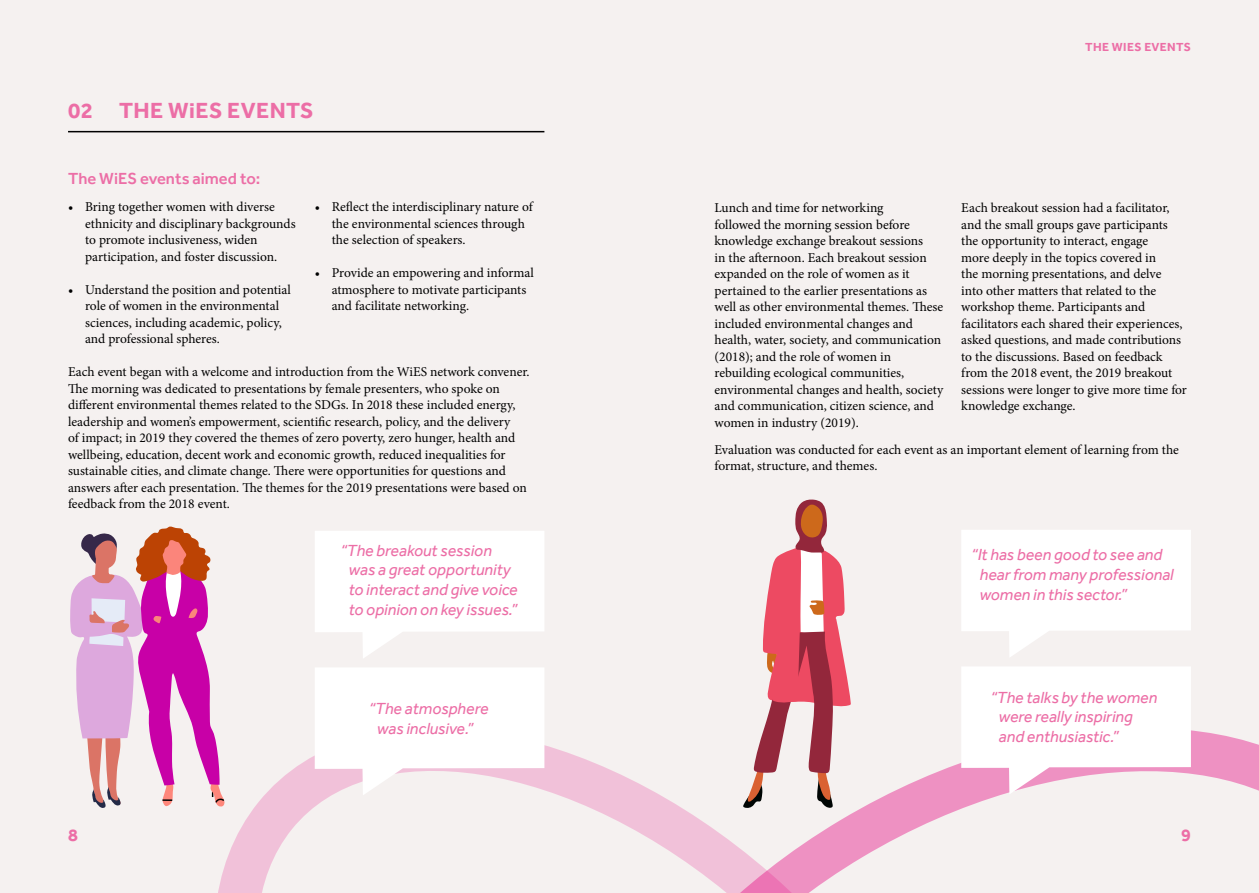
<style>
.page{position:relative;width:1259px;height:893px;background:#f5f1f0}
.page>*{position:absolute;margin:0;border:0;box-sizing:border-box;transform-origin:0 0}
.t1{font:700 22.5px "Effra";letter-spacing:.02em;color:#ec6ea6}
.t2{font:700 18px "Effra";color:#ec6ea6}
.t3{font:italic 16.5px/19.8px "Effra";color:#ec6ea6}
.t4{font:500 16.5px "Effra";color:#ec6ea6}
.t5{font:13.5px/16.5px "Minion Pro";color:#000}
.t6{font:700 12px "Effra";letter-spacing:.03em;color:#ec6ea6}
</style>
<div class="page">
<svg style="left:1191px;top:730px;width:68px;height:61px"></svg>
<hr style="left:68px;top:131px;width:476px;height:1px;background:#000">
<svg style="left:218px;top:697px;width:786px;height:196px"></svg>
<svg style="left:743px;top:500px;width:107px;height:308px"></svg>
<svg style="left:70px;top:527px;width:154px;height:281px"></svg>
<svg style="left:315px;top:668px;width:229px;height:127px"></svg>
<svg style="left:315px;top:531px;width:229px;height:127px"></svg>
<svg style="left:961px;top:667px;width:230px;height:127px"></svg>
<svg style="left:961px;top:530px;width:230px;height:127px"></svg>
<h1 class="t1" style="left:68px;top:97px;width:247px">02 THE WiES EVENTS</h1>
<p class="t4" style="left:68px;top:169px;width:194px">The WiES events aimed to:</p>
<p class="t5" style="left:85px;top:199px;width:212px;text-indent:-17px">• Bring together women with diverse ethnicity and disciplinary backgrounds to promote inclusiveness, widen participation, and foster discussion.</p>
<p class="t5" style="left:85px;top:281px;width:207px;text-indent:-17px">• Understand the position and potential role of women in the environmental sciences, including academic, policy, and professional spheres.</p>
<p class="t5" style="left:332px;top:199px;width:202px;text-indent:-17px">• Reflect the interdisciplinary nature of the environmental sciences through the selection of speakers.</p>
<p class="t5" style="left:332px;top:265px;width:204px;text-indent:-17px">• Provide an empowering and informal atmosphere to motivate participants and facilitate networking.</p>
<p class="t5" style="left:68px;top:364px;width:463px">Each event began with a welcome and introduction from the WiES network convener.<br>The morning was dedicated to presentations by female presenters, who spoke on different environmental themes related to the SDGs. In 2018 these included energy, leadership and women’s empowerment, scientific research, policy, and the delivery<br>of impact; in 2019 they covered the themes of zero poverty, zero hunger, health and wellbeing, education, decent work and economic growth, reduced inequalities for sustainable cities, and climate change. There were opportunities for questions and answers after each presentation. The themes for the 2019 presentations were based on feedback from the 2018 event.</p>
<p class="t3" style="left:349px;top:540px;width:170px;text-indent:-8px">“The breakout session was a great opportunity to interact and give voice to opinion on key issues.”</p>
<p class="t6" style="left:1085px;top:40px;width:107px">THE WIES EVENTS</p>
<p class="t5" style="left:714px;top:200px;width:230px">Lunch and time for networking<br>followed the morning session before knowledge exchange breakout sessions<br>in the afternoon. Each breakout session expanded on the role of women as it pertained to the earlier presentations as well as other environmental themes. These included environmental changes and health, water, society, and communication (2018); and the role of women in rebuilding ecological communities, environmental changes and health, society and communication, citizen science, and women in industry (2019).</p>
<p class="t5" style="left:961px;top:200px;width:227px">Each breakout session had a facilitator, and the small groups gave participants the opportunity to interact, engage<br>more deeply in the topics covered in<br>the morning presentations, and delve<br>into other matters that related to the workshop theme. Participants and facilitators each shared their experiences, asked questions, and made contributions to the discussions. Based on feedback from the 2018 event, the 2019 breakout sessions were longer to give more time for knowledge exchange.</p>
<p class="t5" style="left:714px;top:441px;width:466px">Evaluation was conducted for each event as an important element of learning from the format, structure, and themes.</p>
<p class="t3" style="left:979px;top:545px;width:195px;text-indent:-8px">“It has been good to see and hear from many professional women in this sector.”</p>
<h2 class="t2" style="left:68px;top:824px;width:11px">8</h2>
<p class="t3" style="left:369px;top:699px;width:121px;text-align:center">“The atmosphere was inclusive.”</p>
<p class="t3" style="left:999px;top:687px;width:160px;text-indent:-8px">“The talks by the women were really inspiring and enthusiastic.”</p>
<h2 class="t2" style="left:1181px;top:824px;width:11px">9</h2>
</div>
